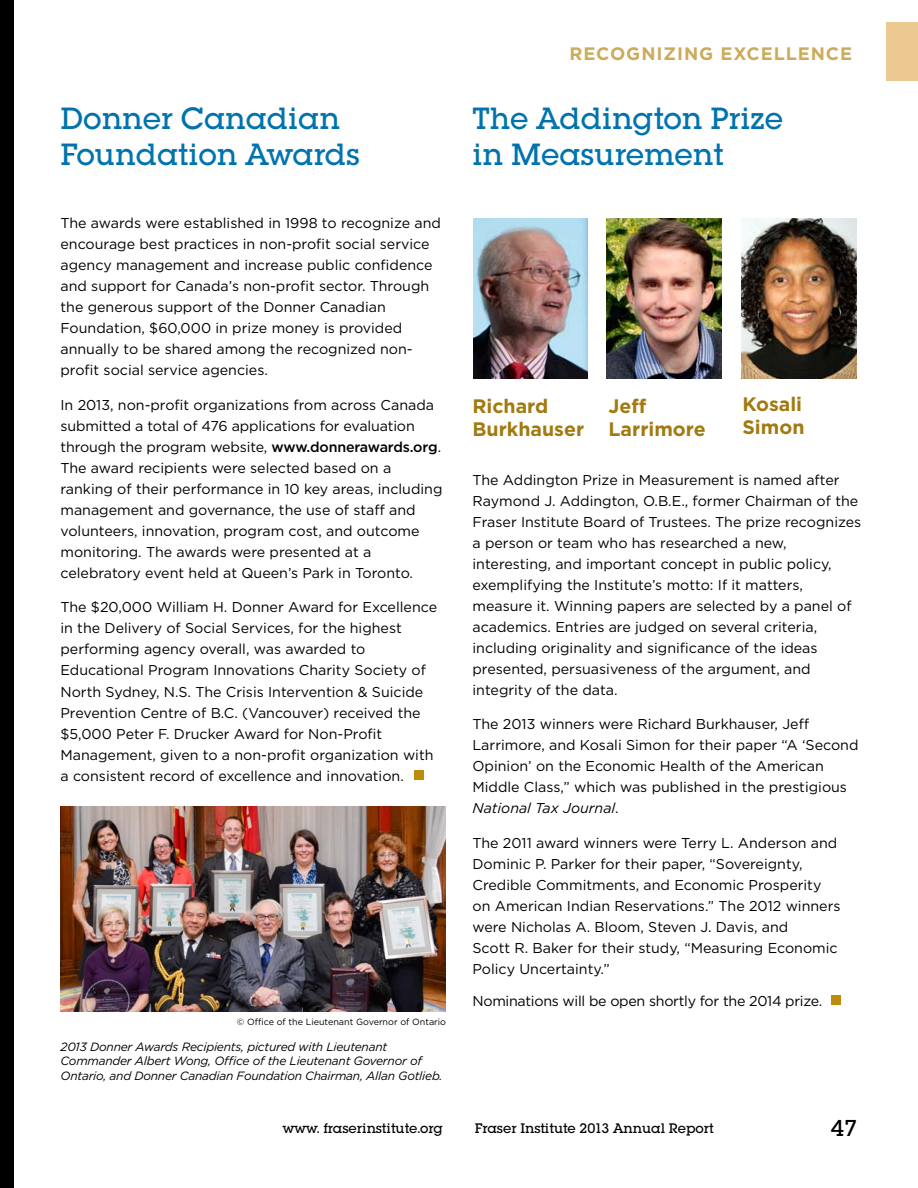
<style>
.page{position:relative;width:918px;height:1188px;background:#fff}
.page>*{position:absolute;margin:0;border:0;box-sizing:border-box;transform-origin:0 0}
.t1{font:500 30px/36px "Lubalin Graph Std";color:#0073ae}
.t2{font:500 22.5px "Lubalin Graph Std";color:#000}
.t3{font:700 19.5px/23.4px "Gotham";color:#a17b10}
.t4{font:700 18px "Gotham";letter-spacing:.05em;color:#ccab5d}
.t5{font:14.25px/21px "Gotham";color:#000}
.t6{font:14.25px "Gotham";letter-spacing:-.02em;color:#000}
.t7{font:500 13.5px "Lubalin Graph Std";color:#000}
.t8{font:italic 12px/14.4px "Gotham";letter-spacing:-.02em;color:#000}
.t9{font:9px "Gotham";color:#000}
.s1{font-weight:500}
.s2{font-style:italic}
</style>
<div class="page">
<div style="left:831px;top:995px;width:10px;height:10px;background:#bb8d0a"></div>
<div style="left:0;top:0;width:14px;height:1188px;background:#000"></div>
<div style="left:414px;top:770px;width:10px;height:10px;background:#bb8d0a"></div>
<img style="left:607px;top:219px;width:115px;height:160px">
<img style="left:473px;top:218px;width:114px;height:160px">
<img style="left:742px;top:219px;width:115px;height:160px">
<div style="left:887px;top:23px;width:31px;height:58px;background:#ecc990"></div>
<img style="left:61px;top:807px;width:384px;height:205px">
<h1 class="t1" style="left:60px;top:101px;width:301px">Donner Canadian<br>Foundation Awards</h1>
<p class="t5" style="left:60px;top:213px;width:382px">The awards were established in 1998 to recognize and encourage best practices in non-profit social service agency management and increase public confidence and support for Canada’s non-profit sector. Through the generous support of the Donner Canadian Foundation, $60,000 in prize money is provided annually to be shared among the recognized non&shy;profit social service agencies.</p>
<p class="t5" style="left:60px;top:394px;width:384px">In 2013, non-profit organizations from across Canada submitted a total of 476 applications for evaluation through the program website, <span class="s1">www.donnerawards.org</span>.<br>The award recipients were selected based on a ranking of their performance in 10 key areas, including management and governance, the use of staff and volunteers, innovation, program cost, and outcome monitoring. The awards were presented at a celebratory event held at Queen’s Park in Toronto.</p>
<p class="t5" style="left:60px;top:597px;width:378px">The $20,000 William H. Donner Award for Excellence in the Delivery of Social Services, for the highest performing agency overall, was awarded to Educational Program Innovations Charity Society of North Sydney, N.S. The Crisis Intervention &amp; Suicide Prevention Centre of B.C. (Vancouver) received the $5,000 Peter F. Drucker Award for Non-Profit Management, given to a non-profit organization with a consistent record of excellence and innovation.</p>
<p class="t9" style="left:237px;top:1016px;width:211px">© Office of the Lieutenant Governor of Ontario</p>
<p class="t8" style="left:60px;top:1039px;width:384px">2013 Donner Awards Recipients, pictured with Lieutenant<br>Commander Albert Wong, Office of the Lieutenant Governor of<br>Ontario, and Donner Canadian Foundation Chairman, Allan Gotlieb.</p>
<p class="t4" style="left:569px;top:41px;width:284px">RECOGNIZING EXCELLENCE</p>
<h1 class="t1" style="left:472px;top:101px;width:312px">The Addington Prize in Measurement</h1>
<h3 class="t3" style="left:472px;top:394px;width:113px">Richard<br>Burkhauser</h3>
<h3 class="t3" style="left:609px;top:394px;width:99px">Jeff<br>Larrimore</h3>
<h3 class="t3" style="left:742px;top:392px;width:63px">Kosali<br>Simon</h3>
<p class="t5" style="left:472px;top:469px;width:390px">The Addington Prize in Measurement is named after Raymond J. Addington, O.B.E., former Chairman of the Fraser Institute Board of Trustees. The prize recognizes a person or team who has researched a new, interesting, and important concept in public policy, exemplifying the Institute’s motto: If it matters, measure it. Winning papers are selected by a panel of academics. Entries are judged on several criteria, including originality and significance of the ideas presented, persuasiveness of the argument, and integrity of the data.</p>
<p class="t5" style="left:472px;top:714px;width:387px">The 2013 winners were Richard Burkhauser, Jeff Larrimore, and Kosali Simon for their paper “A ‘Second Opinion’ on the Economic Health of the American Middle Class,” which was published in the prestigious <span class="s2">National Tax Journal</span>.</p>
<p class="t5" style="left:472px;top:832px;width:370px">The 2011 award winners were Terry L. Anderson and Dominic P. Parker for their paper, “Sovereignty, Credible Commitments, and Economic Prosperity on American Indian Reservations.” The 2012 winners were Nicholas A. Bloom, Steven J. Davis, and<br>Scott R. Baker for their study, “Measuring Economic Policy Uncertainty.”</p>
<p class="t6" style="left:472px;top:991px;width:351px">Nominations will be open shortly for the 2014 prize.</p>
<p class="t7" style="left:283px;top:1120px;width:162px">www. fraserinstitute.org</p>
<p class="t7" style="left:475px;top:1120px;width:241px">Fraser Institute 2013 Annual Report</p>
<h2 class="t2" style="left:831px;top:1114px;width:28px">47</h2>
</div>
